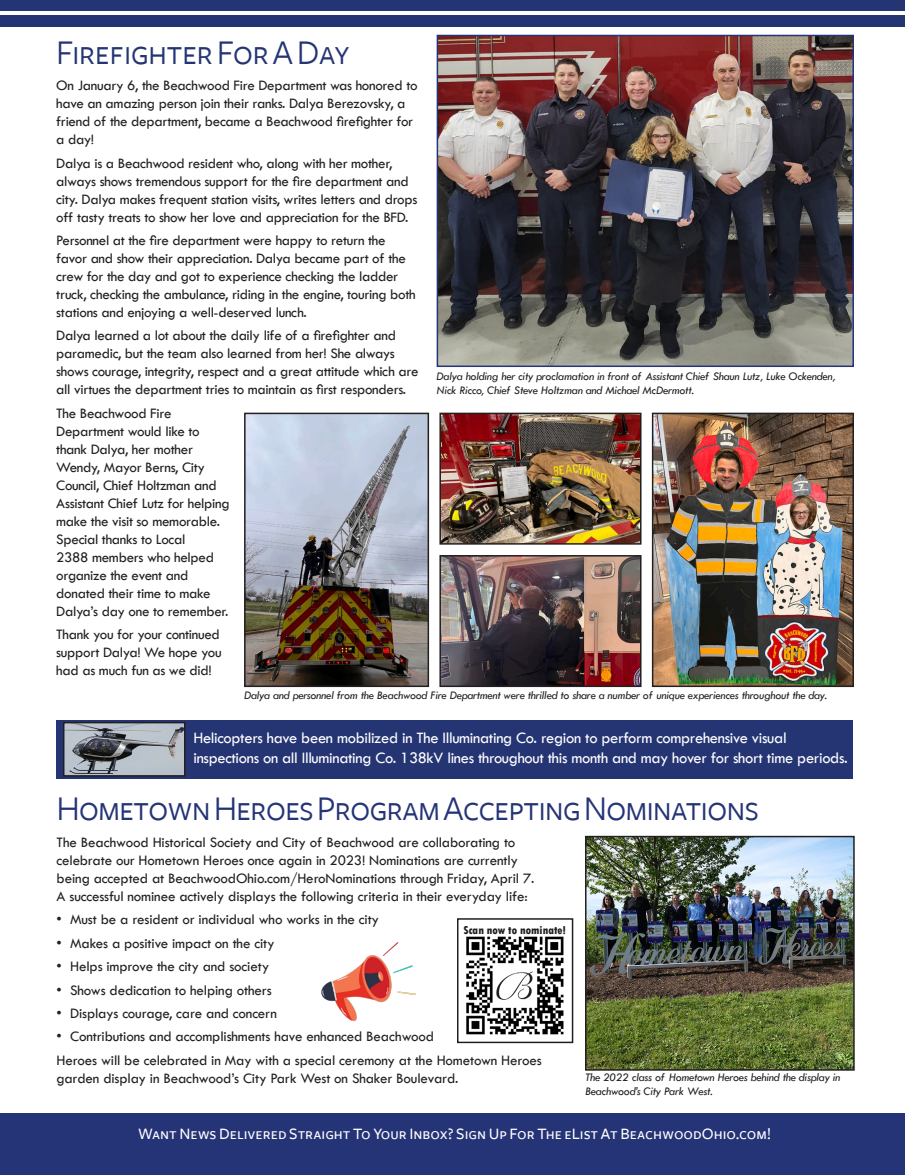
<style>
.page{position:relative;width:905px;height:1175px;background:#fff}
.page>*{position:absolute;margin:0;border:0;box-sizing:border-box;transform-origin:0 0}
.t1{font:36px "Freight Sans Book SC";letter-spacing:-.03em;color:#253476}
.t2{font:36px "Freight Sans Book SC";letter-spacing:-.02em;color:#243574}
.t3{font:16.5px/19.8px "Tw Cen";letter-spacing:-.02em;color:#fff}
.t4{font:16.5px "Freight Sans Medium SC";color:#fff}
.t5{font:15px/18px "Tw Cen";letter-spacing:-.02em;color:#231f20}
.t6{font:italic 12px/14.4px "Tw Cen";letter-spacing:-.02em;color:#231f20}
.t7{font:800 condensed 12px "Tw Cen";color:#231f20}
</style>
<div class="page">
<div style="left:0;top:1113px;width:904px;height:61px;background:#253476"></div>
<div style="left:0;top:15px;width:904px;height:12px;background:#253574"></div>
<div style="left:0;top:0;width:904px;height:10px;background:#253574"></div>
<img style="left:439px;top:38px;width:412px;height:326px">
<div style="left:436px;top:35px;width:418px;height:332px;border:2px solid #253476"></div>
<img style="left:247px;top:415px;width:179px;height:269px">
<div style="left:244px;top:412px;width:185px;height:275px;border:2px solid #231f20"></div>
<img style="left:655px;top:415px;width:195px;height:269px">
<div style="left:652px;top:412px;width:201px;height:275px;border:2px solid #231f20"></div>
<img style="left:442px;top:415px;width:196px;height:126px">
<div style="left:439px;top:412px;width:202px;height:132px;border:2px solid #231f20"></div>
<img style="left:442px;top:558px;width:196px;height:126px">
<div style="left:439px;top:555px;width:202px;height:132px;border:2px solid #231f20"></div>
<div style="left:57px;top:720px;width:796px;height:58px;background:#253574"></div>
<img style="left:588px;top:838px;width:263px;height:229px">
<div style="left:585px;top:835px;width:269px;height:235px;border:2px solid #231f20"></div>
<img style="left:321px;top:942px;width:96px;height:80px">
<img style="left:466px;top:936px;width:98px;height:99px">
<div style="left:457px;top:918px;width:116px;height:125px;border:2px solid #231f20"></div>
<img style="left:66px;top:725px;width:116px;height:48px">
<div style="left:63px;top:722px;width:122px;height:54px;border:2px solid #231f20"></div>
<h1 class="t2" style="left:56px;top:32px;width:295px">Firefighter For A Day</h1>
<p class="t5" style="left:56px;top:76px;width:363px">On January 6, the Beachwood Fire Department was honored to have an amazing person join their ranks. Dalya Berezovsky, a friend of the department, became a Beachwood firefighter for a day!</p>
<p class="t5" style="left:56px;top:154px;width:362px">Dalya is a Beachwood resident who, along with her mother, always shows tremendous support for the fire department and city. Dalya makes frequent station visits, writes letters and drops off tasty treats to show her love and appreciation for the BFD.</p>
<p class="t5" style="left:56px;top:231px;width:361px">Personnel at the fire department were happy to return the favor and show their appreciation. Dalya became part of the crew for the day and got to experience checking the ladder truck, checking the ambulance, riding in the engine, touring both stations and enjoying a well-deserved lunch.</p>
<p class="t5" style="left:56px;top:326px;width:364px">Dalya learned a lot about the daily life of a firefighter and paramedic, but the team also learned from her! She always shows courage, integrity, respect and a great attitude which are all virtues the department tries to maintain as first responders.</p>
<p class="t5" style="left:56px;top:404px;width:175px">The Beachwood Fire<br>Department would like to thank Dalya, her mother<br>Wendy, Mayor Berns, City<br>Council, Chief Holtzman and<br>Assistant Chief Lutz for helping make the visit so memorable.<br>Special thanks to Local<br>2388 members who helped organize the event and donated their time to make<br>Dalya’s day one to remember.</p>
<p class="t5" style="left:56px;top:625px;width:167px">Thank you for your continued support Dalya! We hope you had as much fun as we did!</p>
<p class="t6" style="left:436px;top:369px;width:400px">Dalya holding her city proclamation in front of Assistant Chief Shaun Lutz, Luke Ockenden,<br>Nick Ricco, Chief Steve Holtzman and Michael McDermott.</p>
<p class="t6" style="left:244px;top:688px;width:584px">Dalya and personnel from the Beachwood Fire Department were thrilled to share a number of unique experiences throughout the day.</p>
<p class="t3" style="left:193px;top:728px;width:655px">Helicopters have been mobilized in The Illuminating Co. region to perform comprehensive visual inspections on all Illuminating Co. 138kV lines throughout this month and may hover for short time periods.</p>
<h1 class="t1" style="left:56px;top:788px;width:704px">Hometown Heroes Program Accepting Nominations</h1>
<p class="t5" style="left:57px;top:833px;width:479px">The Beachwood Historical Society and City of Beachwood are collaborating to celebrate our Hometown Heroes once again in 2023! Nominations are currently being accepted at BeachwoodOhio.com/HeroNominations through Friday, April 7.<br>A successful nominee actively displays the following criteria in their everyday life:</p>
<p class="t5" style="left:57px;top:910px;width:324px">• Must be a resident or individual who works in the city</p>
<p class="t5" style="left:57px;top:934px;width:219px">• Makes a positive impact on the city</p>
<p class="t5" style="left:57px;top:957px;width:214px">• Helps improve the city and society</p>
<p class="t5" style="left:57px;top:980px;width:217px">• Shows dedication to helping others</p>
<p class="t5" style="left:57px;top:1004px;width:222px">• Displays courage, care and concern</p>
<p class="t5" style="left:57px;top:1024px;width:486px;line-height:23.4px">• Contributions and accomplishments have enhanced Beachwood<br>Heroes will be celebrated in May with a special ceremony at the Hometown Heroes</p>
<p class="t5" style="left:57px;top:1069px;width:403px">garden display in Beachwood’s City Park West on Shaker Boulevard.</p>
<p class="t7" style="left:463px;top:922px;width:104px">Scan now to nominate!</p>
<p class="t6" style="left:585px;top:1069px;width:257px">The 2022 class of Hometown Heroes behind the display in<br>Beachwood’s City Park West.</p>
<p class="t4" style="left:138px;top:1124px;width:635px">Want News Delivered Straight To Your Inbox? Sign Up For The eList At BeachwoodOhio.com!</p>
</div>
